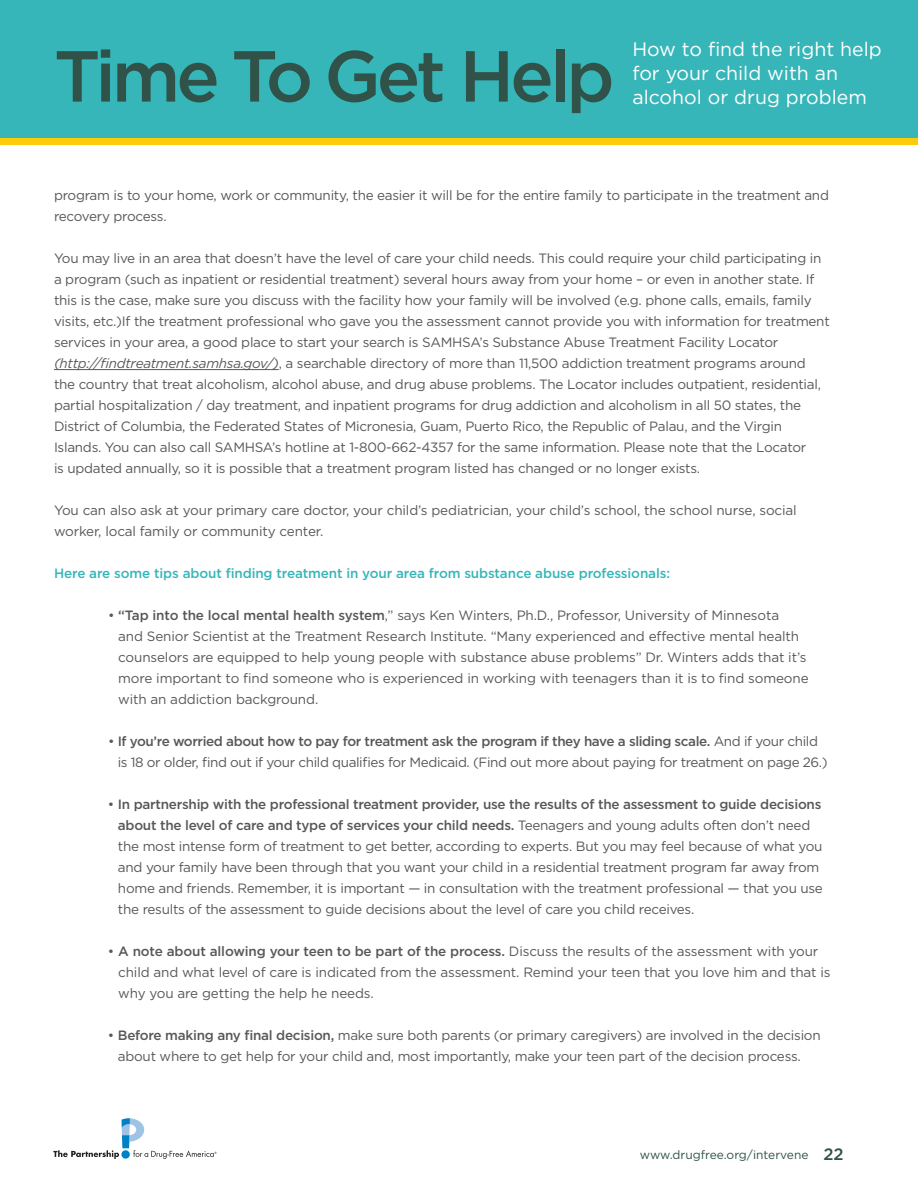
<style>
.page{position:relative;width:918px;height:1188px;background:#fff}
.page>*{position:absolute;margin:0;border:0;box-sizing:border-box;transform-origin:0 0}
.t1{font:500 72px "Gotham";letter-spacing:-.055em;color:#305249}
.t2{font:19.5px/24px "Gotham";color:#fff}
.t3{font:500 16.5px "Gotham";color:#305249}
.t4{font:13.5px/21px "Gotham";letter-spacing:-.02em;color:#57585a}
.t5{font:500 13.5px "Gotham";letter-spacing:-.01em;color:#36b6b9}
.t6{font:12px "Gotham";color:#305249}
.s1{font-style:italic}
.s2{font-weight:500}
</style>
<div class="page">
<div style="left:0;top:0;width:918px;height:140px;background:#36b6b9"></div>
<div style="left:0;top:138px;width:918px;height:7px;background:#fccc0a"></div>
<svg style="left:53px;top:1118px;width:164px;height:41px"></svg>
<hr style="left:54px;top:369px;width:225px;height:1px;background:#57585a">
<h1 class="t1" style="left:54px;top:35px;width:562px">Time To Get Help</h1>
<h2 class="t2" style="left:632px;top:37px;width:251px">How to find the right help for your child with an alcohol or drug problem</h2>
<p class="t4" style="left:54px;top:184px;width:777px">program is to your home, work or community, the easier it will be for the entire family to participate in the treatment and recovery process.</p>
<p class="t4" style="left:54px;top:247px;width:777px">You may live in an area that doesn’t have the level of care your child needs. This could require your child participating in a program (such as inpatient or residential treatment) several hours away from your home – or even in another state. If this is the case, make sure you discuss with the facility how your family will be involved (e.g. phone calls, emails, family visits, etc.)If the treatment professional who gave you the assessment cannot provide you with information for treatment services in your area, a good place to start your search is SAMHSA’s Substance Abuse Treatment Facility Locator <span class="s1">(http://findtreatment.samhsa.gov/)</span>, a searchable directory of more than 11,500 addiction treatment programs around the country that treat alcoholism, alcohol abuse, and drug abuse problems. The Locator includes outpatient, residential, partial hospitalization / day treatment, and inpatient programs for drug addiction and alcoholism in all 50 states, the District of Columbia, the Federated States of Micronesia, Guam, Puerto Rico, the Republic of Palau, and the Virgin Islands. You can also call SAMHSA’s hotline at 1-800-662-4357 for the same information. Please note that the Locator<br>is updated annually, so it is possible that a treatment program listed has changed or no longer exists.</p>
<p class="t4" style="left:54px;top:499px;width:744px">You can also ask at your primary care doctor, your child’s pediatrician, your child’s school, the school nurse, social worker, local family or community center.</p>
<p class="t5" style="left:54px;top:565px;width:618px">Here are some tips about finding treatment in your area from substance abuse professionals:</p>
<p class="t4" style="left:118px;top:604px;width:692px;text-indent:-10px">• <span class="s2">“Tap into the local mental health system</span>,” says Ken Winters, Ph.D., Professor, University of Minnesota<br>and Senior Scientist at the Treatment Research Institute. “Many experienced and effective mental health counselors are equipped to help young people with substance abuse problems” Dr. Winters adds that it’s more important to find someone who is experienced in working with teenagers than it is to find someone with an addiction background.</p>
<p class="t4" style="left:118px;top:730px;width:711px;text-indent:-10px">• <span class="s2">If you’re worried about how to pay for treatment ask the program if they have a sliding scale.</span> And if your child is 18 or older, find out if your child qualifies for Medicaid. (Find out more about paying for treatment on page 26.)</p>
<p class="t4" style="left:118px;top:793px;width:707px;text-indent:-10px">• <span class="s2">In partnership with the professional treatment provider, use the results of the assessment to guide decisions about the level of care and type of services your child needs.</span> Teenagers and young adults often don’t need the most intense form of treatment to get better, according to experts. But you may feel because of what you and your family have been through that you want your child in a residential treatment program far away from home and friends. Remember, it is important — in consultation with the treatment professional — that you use the results of the assessment to guide decisions about the level of care you child receives.</p>
<p class="t4" style="left:118px;top:940px;width:714px;text-indent:-10px">• <span class="s2">A note about allowing your teen to be part of the process.</span> Discuss the results of the assessment with your child and what level of care is indicated from the assessment. Remind your teen that you love him and that is why you are getting the help he needs.</p>
<p class="t4" style="left:118px;top:1024px;width:704px;text-indent:-10px">• <span class="s2">Before making any final decision,</span> make sure both parents (or primary caregivers) are involved in the decision about where to get help for your child and, most importantly, make your teen part of the decision process.</p>
<p class="t6" style="left:640px;top:1148px;width:170px">www.drugfree.org/intervene</p>
<p class="t3" style="left:824px;top:1145px;width:22px">22</p>
</div>
